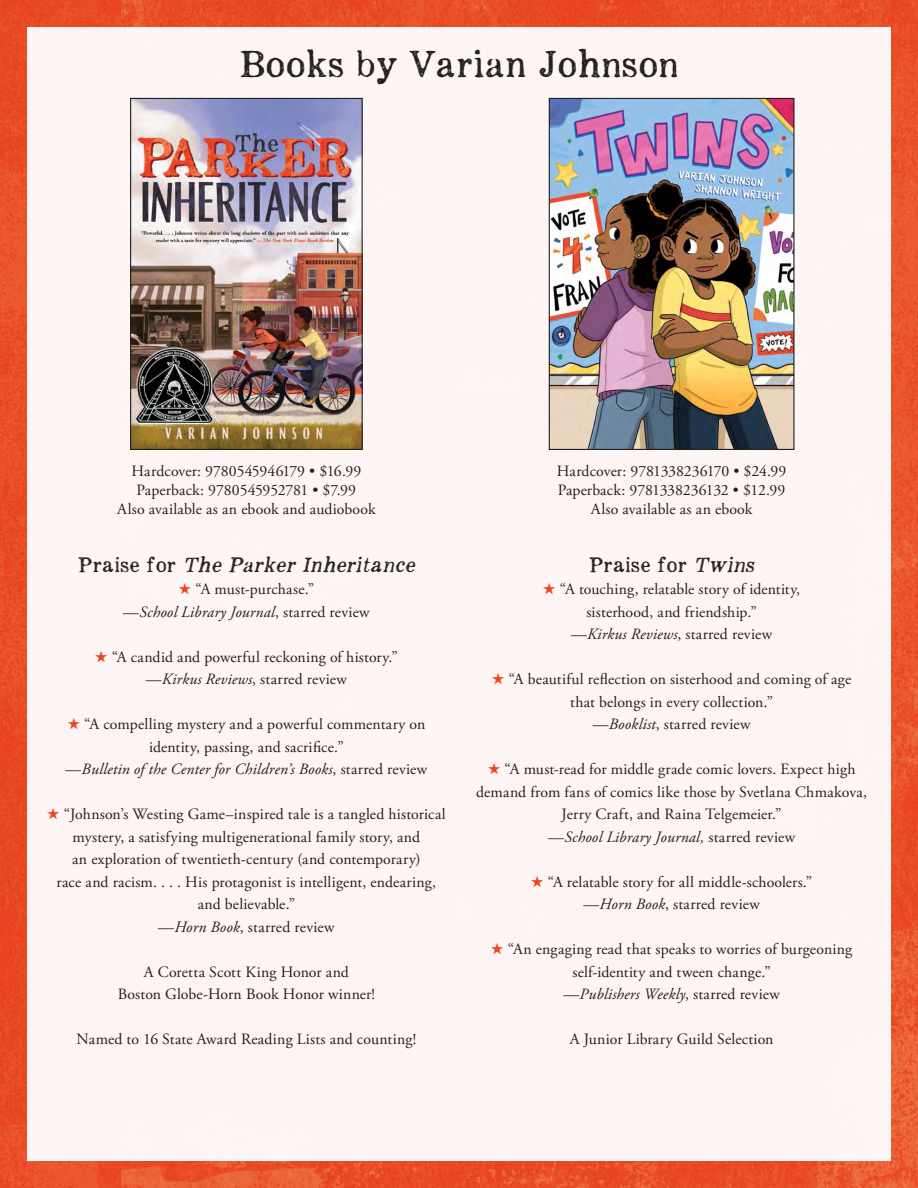
<style>
.page{position:relative;width:918px;height:1188px;background:#fff}
.page>*{position:absolute;margin:0;border:0;box-sizing:border-box;transform-origin:0 0}
.t1{font:500 37.5px "Appareo";color:#231f20}
.t2{font:italic 500 21px "Appareo";color:#231f20}
.t3{font:500 21px "Appareo";color:#231f20}
.t4{font:15.75px/22.5px "Adobe Garamond Pro";letter-spacing:.01em;color:#231f20;text-align:center}
.s1{font-style:normal}
.s2{color:#ef4423}
.s3{font-style:italic}
</style>
<div class="page">
<img style="left:0;top:0;width:918px;height:1188px">
<div style="left:27px;top:27px;width:864px;height:1134px;background:#fdf5f4"></div>
<img style="left:132px;top:100px;width:229px;height:348px">
<div style="left:130px;top:98px;width:233px;height:352px;border:1px solid #231f20"></div>
<img style="left:551px;top:100px;width:242px;height:348px">
<div style="left:549px;top:98px;width:246px;height:352px;border:1px solid #231f20"></div>
<h1 class="t1" style="left:239px;top:38px;width:441px">Books by Varian Johnson</h1>
<p class="t4" style="left:117px;top:463px;width:260px;line-height:18.9px">Hardcover: 9780545946179 • $16.99<br>Paperback: 9780545952781 • $7.99<br>Also available as an ebook and audiobook</p>
<p class="t4" style="left:557px;top:463px;width:231px;line-height:18.9px">Hardcover: 9781338236170 • $24.99<br>Paperback: 9781338236132 • $12.99<br>Also available as an ebook</p>
<h2 class="t2" style="left:78px;top:550px;width:344px"><span class="s1">P r a i s e f o r</span> TheParkerInheritance</h2>
<p class="t4" style="left:123px;top:578px;width:248px"><span class="s2">★</span> “A must-purchase.”<br>—<span class="s3">School Library Journal</span>, starred review</p>
<p class="t4" style="left:95px;top:646px;width:305px"><span class="s2">★</span> “A candid and powerful reckoning of history.” —<span class="s3">Kirkus Reviews</span>, starred review</p>
<p class="t4" style="left:65px;top:713px;width:363px"><span class="s2">★</span> “A compelling mystery and a powerful commentary on identity, passing, and sacrifice.”<br>—<span class="s3">Bulletin of the Center for Children’s Books</span>, starred review</p>
<p class="t4" style="left:47px;top:803px;width:400px"><span class="s2">★</span> “Johnson’s Westing Game–inspired tale is a tangled historical mystery, a satisfying multigenerational family story, and<br>an exploration of twentieth-century (and contemporary)<br>race and racism. . . . His protagonist is intelligent, endearing, and believable.”<br>—<span class="s3">Horn Book</span>, starred review</p>
<p class="t4" style="left:118px;top:961px;width:259px">A Coretta Scott King Honor and<br>Boston Globe-Horn Book Honor winner!</p>
<p class="t4" style="left:77px;top:1028px;width:341px">Named to 16 State Award Reading Lists and counting!</p>
<h2 class="t3" style="left:589px;top:550px;width:173px">Praise for <span class="s3">Twins</span></h2>
<p class="t4" style="left:543px;top:578px;width:259px"><span class="s2">★</span> “A touching, relatable story of identity, sisterhood, and friendship.”<br>—<span class="s3">Kirkus Reviews</span>, starred review</p>
<p class="t4" style="left:492px;top:668px;width:361px"><span class="s2">★</span> “A beautiful reflection on sisterhood and coming of age that belongs in every collection.”<br>—<span class="s3">Booklist</span>, starred review</p>
<p class="t4" style="left:476px;top:758px;width:393px"><span class="s2">★</span> “A must-read for middle grade comic lovers. Expect high demand from fans of comics like those by Svetlana Chmakova, Jerry Craft, and Raina Telgemeier.”<br>—<span class="s3">School Library Journal,</span> starred review</p>
<p class="t4" style="left:531px;top:871px;width:283px"><span class="s2">★</span> “A relatable story for all middle-schoolers.” —<span class="s3">Horn Book</span>, starred review</p>
<p class="t4" style="left:491px;top:938px;width:363px"><span class="s2">★</span> “An engaging read that speaks to worries of burgeoning self-identity and tween change.”<br>—<span class="s3">Publishers Weekly</span>, starred review</p>
<p class="t4" style="left:570px;top:1028px;width:205px">A Junior Library Guild Selection</p>
</div>
